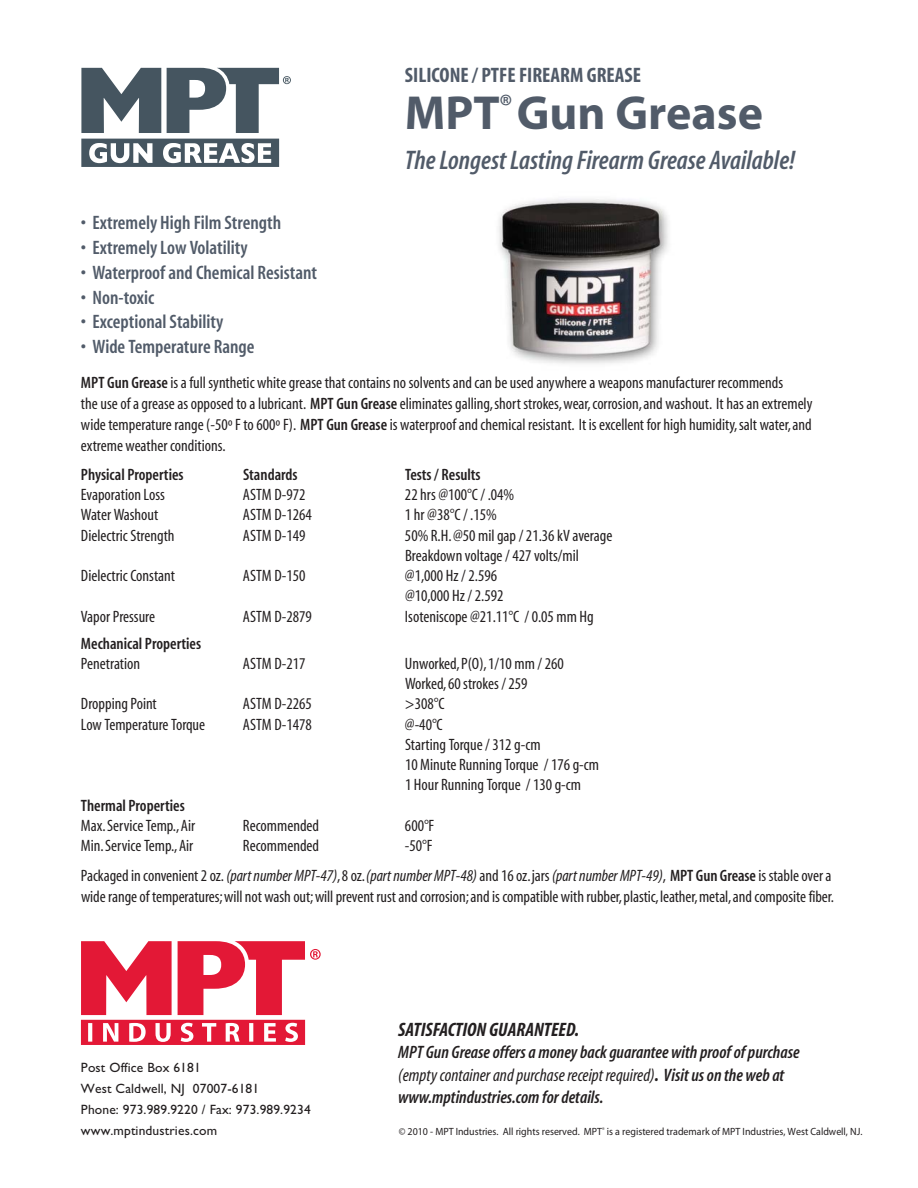
<style>
.page{position:relative;width:918px;height:1188px;background:#fff}
.page>*{position:absolute;margin:0;border:0;box-sizing:border-box;transform-origin:0 0}
.t1{font:700 48px "Myriad";color:#515b69}
.t2{font:italic 600 condensed 27px "Myriad";color:#515b69}
.t3{font:700 condensed 21px "Myriad";color:#515b69}
.t4{font:600 condensed 19.5px "Myriad";color:#515b69}
.t5{font:italic 700 condensed 19.5px "Myriad";color:#231f20}
.t6{font:italic 600 condensed 18px/22.5px "Myriad";color:#231f20}
.t7{font:condensed 16.5px/20.2px "Myriad";color:#231f20}
.t8{font:600 condensed 16.5px "Myriad";color:#231f20}
.t9{font:13.5px/21px "Gill Sans";letter-spacing:.01em;color:#231f20}
.t10{font:10.5px "Myriad";color:#231f20;scale:.95 1}
.s1{font-weight:600}
.s2{font-style:italic}
.s3{font-weight:400}
.s4{font-weight:700}
</style>
<div class="page">
<svg style="left:81px;top:139px;width:198px;height:28px"></svg>
<svg style="left:81px;top:68px;width:80px;height:65px"></svg>
<svg style="left:167px;top:68px;width:124px;height:65px"></svg>
<svg style="left:81px;top:941px;width:240px;height:104px"></svg>
<img style="left:499px;top:199px;width:169px;height:165px">
<p class="t3" style="left:405px;top:68px;width:237px">SILICONE / PTFE FIREARM GREASE</p>
<h1 class="t1" style="left:405px;top:94px;width:360px">MPT<sup>®</sup> Gun Grease</h1>
<h2 class="t2" style="left:405px;top:150px;width:392px">The Longest Lasting Firearm Grease Available!</h2>
<p class="t4" style="left:81px;top:216px;width:202px">• Extremely High Film Strength</p>
<p class="t4" style="left:81px;top:241px;width:168px">• Extremely Low Volatility</p>
<p class="t4" style="left:81px;top:266px;width:238px">• Waterproof and Chemical Resistant</p>
<p class="t4" style="left:81px;top:290px;width:75px">• Non-toxic</p>
<p class="t4" style="left:81px;top:315px;width:144px">• Exceptional Stability</p>
<p class="t4" style="left:81px;top:340px;width:175px">• Wide Temperature Range</p>
<p class="t7" style="left:81px;top:373px;width:733px;line-height:21px"><span class="s1">MPT Gun Grease</span> is a full synthetic white grease that contains no solvents and can be used anywhere a weapons manufacturer recommends<br>the use of a grease as opposed to a lubricant. <span class="s1">MPT Gun Grease</span> eliminates galling, short strokes, wear, corrosion, and washout. It has an extremely wide temperature range (-50º F to 600º F). <span class="s1">MPT Gun Grease</span> is waterproof and chemical resistant. It is excellent for high humidity, salt water, and extreme weather conditions.</p>
<p class="t8" style="left:81px;top:469px;width:104px">Physical Properties</p>
<p class="t8" style="left:243px;top:469px;width:56px">Standards</p>
<p class="t8" style="left:405px;top:469px;width:77px">Tests / Results</p>
<p class="t7" style="left:81px;top:486px;width:85px">Evaporation Loss</p>
<p class="t7" style="left:243px;top:486px;width:64px">ASTM D-972</p>
<p class="t7" style="left:405px;top:486px;width:111px">22 hrs @100°C / .04%</p>
<p class="t7" style="left:81px;top:506px;width:79px">Water Washout</p>
<p class="t7" style="left:243px;top:506px;width:70px">ASTM D-1264</p>
<p class="t7" style="left:405px;top:506px;width:93px">1 hr @38°C / .15%</p>
<p class="t7" style="left:81px;top:527px;width:95px">Dielectric Strength</p>
<p class="t7" style="left:243px;top:527px;width:64px">ASTM D-149</p>
<p class="t7" style="left:405px;top:527px;width:209px">50% R.H. @50 mil gap / 21.36 kV average<br>Breakdown voltage / 427 volts/mil</p>
<p class="t7" style="left:81px;top:567px;width:96px">Dielectric Constant</p>
<p class="t7" style="left:243px;top:567px;width:64px">ASTM D-150</p>
<p class="t7" style="left:405px;top:567px;width:100px">@1,000 Hz / 2.596 @10,000 Hz / 2.592</p>
<p class="t7" style="left:81px;top:608px;width:76px">Vapor Pressure</p>
<p class="t7" style="left:243px;top:608px;width:70px">ASTM D-2879</p>
<p class="t7" style="left:405px;top:608px;width:190px">Isoteniscope @21.11°C / 0.05 mm Hg</p>
<p class="t8" style="left:81px;top:637px;width:122px">Mechanical Properties</p>
<p class="t7" style="left:81px;top:655px;width:61px">Penetration</p>
<p class="t7" style="left:243px;top:655px;width:64px">ASTM D-217</p>
<p class="t7" style="left:405px;top:655px;width:160px">Unworked, P(O), 1/10 mm / 260<br>Worked, 60 strokes / 259</p>
<p class="t7" style="left:81px;top:695px;width:77px">Dropping Point</p>
<p class="t7" style="left:243px;top:695px;width:70px">ASTM D-2265</p>
<p class="t7" style="left:405px;top:695px;width:41px">&gt;308°C</p>
<p class="t7" style="left:81px;top:715px;width:126px">Low Temperature Torque</p>
<p class="t7" style="left:243px;top:715px;width:70px">ASTM D-1478</p>
<p class="t7" style="left:405px;top:715px;width:196px">@-40°C<br>Starting Torque / 312 g-cm<br>10 Minute Running Torque / 176 g-cm<br>1 Hour Running Torque / 130 g-cm</p>
<p class="t8" style="left:81px;top:799px;width:105px">Thermal Properties</p>
<p class="t7" style="left:81px;top:817px;width:116px">Max. Service Temp., Air</p>
<p class="t7" style="left:243px;top:817px;width:78px">Recommended</p>
<p class="t7" style="left:405px;top:817px;width:31px">600°F</p>
<p class="t7" style="left:81px;top:837px;width:114px">Min. Service Temp., Air</p>
<p class="t7" style="left:243px;top:837px;width:78px">Recommended</p>
<p class="t7" style="left:81px;top:832px;width:752px;line-height:30px;text-indent:324px">-50°F<br>Packaged in convenient 2 oz. <span class="s2">(part number MPT-47)</span>, 8 oz. <span class="s2">(part number MPT-48)</span> and 16 oz. jars <span class="s2">(part number MPT-49)</span>, <span class="s1">MPT Gun Grease</span>is stable over a</p>
<p class="t7" style="left:81px;top:888px;width:755px">wide range of temperatures; will not wash out; will prevent rust and corrosion; and is compatible with rubber, plastic, leather, metal, and composite fiber.</p>
<p class="t9" style="left:81px;top:1059px;width:231px">Post Office Box 6181<br>West Caldwell, NJ 07007-6181<br>Phone: 973.989.9220 / Fax: 973.989.9234 www.mptindustries.com</p>
<p class="t5" style="left:398px;top:1022px;width:183px">SATISFACTION GUARANTEED.</p>
<p class="t6" style="left:398px;top:1043px;width:403px">MPT Gun Grease offers a money back guarantee with proof of purchase <span class="s3">(empty container and purchase receipt required)</span><span class="s4">.</span> Visit us on the web at www.mptindustries.com for details.</p>
<p class="t10" style="left:399px;top:1127px;width:490px">© 2010 - MPT Industries. All rights reserved. MPT<sup>®</sup> is a registered trademark of MPT Industries, West Caldwell, NJ.</p>
</div>
